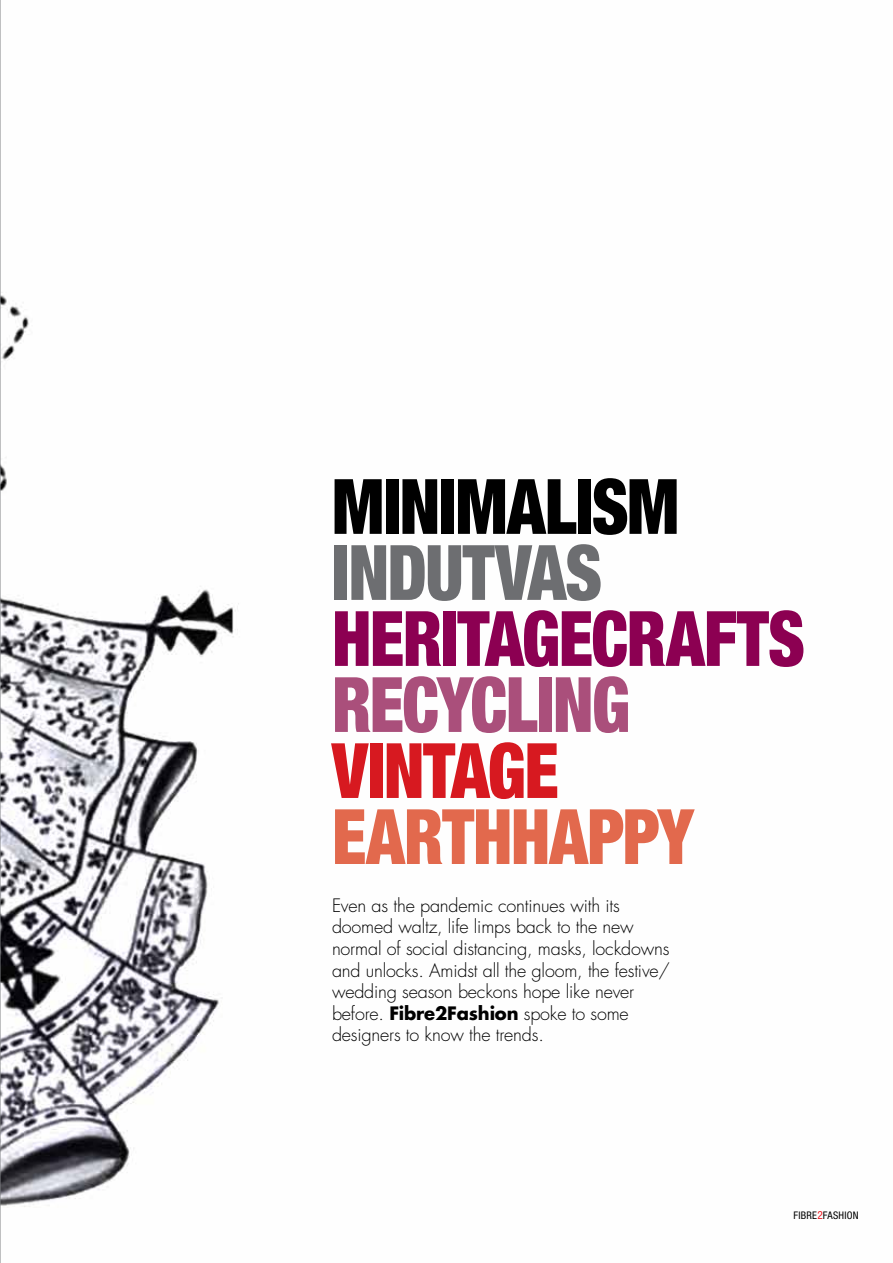
<style>
.page{position:relative;width:893px;height:1263px;background:#fff}
.page>*{position:absolute;margin:0;border:0;box-sizing:border-box;transform-origin:0 0}
.t1{font:900 condensed 76.5px "Helvetica Neue LT Pro";letter-spacing:-.02em;color:#8c0052;scale:.9 1}
.t2{font:900 condensed 76.5px "Helvetica Neue LT Pro";letter-spacing:-.02em;color:#000;scale:.9 1}
.t3{font:900 condensed 76.5px "Helvetica Neue LT Pro";letter-spacing:-.015em;color:#e2694d;scale:.9 1}
.t4{font:900 condensed 76.5px "Helvetica Neue LT Pro";letter-spacing:-.025em;color:#aa4f7b;scale:.9 1}
.t5{font:900 condensed 76.5px "Helvetica Neue LT Pro";letter-spacing:-.02em;color:#6d6e71;scale:.9 1}
.t6{font:900 condensed 76.5px "Helvetica Neue LT Pro";letter-spacing:-.02em;color:#d71920;scale:.9 1}
.t7{font:300 18px/21.6px "Futura Std";letter-spacing:-.01em;color:#000}
.t8{font:condensed 10.5px "Helvetica Neue LT Pro";letter-spacing:.02em;color:#000}
.s1{font-weight:700}
.s2{font-size:11.25px;color:#ed1d24}
</style>
<div class="page">
<img style="left:1px;top:295px;width:238px;height:912px">
<hr style="left:0;top:0;width:1px;height:1263px;background:#808285">
<h1 class="t2" style="left:332px;top:459px;width:387px">MINIMALISM</h1>
<h1 class="t5" style="left:332px;top:525px;width:302px">INDUTVAS</h1>
<h1 class="t1" style="left:332px;top:591px;width:527px">HERITAGECRAFTS</h1>
<h1 class="t4" style="left:332px;top:657px;width:333px">RECYCLING</h1>
<h1 class="t6" style="left:332px;top:724px;width:254px">VINTAGE</h1>
<h1 class="t3" style="left:332px;top:790px;width:403px">EARTHHAPPY</h1>
<p class="t7" style="left:332px;top:895px;width:340px">Even as the pandemic continues with its doomed waltz, life limps back to the new normal of social distancing, masks, lockdowns and unlocks. Amidst all the gloom, the festive/ wedding season beckons hope like never before. <span class="s1">Fibre2Fashion</span> spoke to some designers to know the trends.</p>
<p class="t8" style="left:794px;top:1209px;width:66px">FIBRE<span class="s2">2</span>FASHION</p>
</div>
